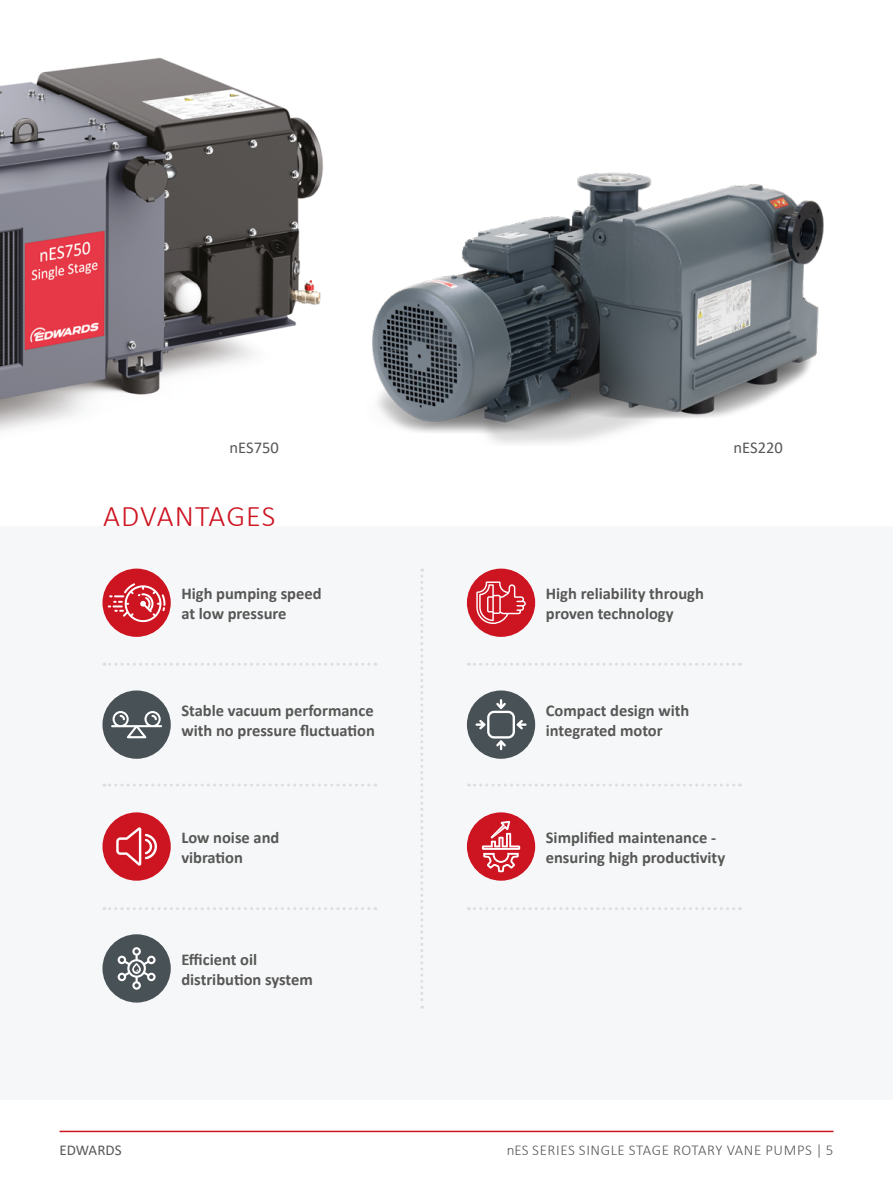
<style>
.page{position:relative;width:893px;height:1191px;background:#fff}
.page>*{position:absolute;margin:0;border:0;box-sizing:border-box;transform-origin:0 0}
.t1{font:300 30px "Calibri";letter-spacing:.035em;color:#cd1421}
.t2{font:700 16.5px/19.8px "Calibri";color:#575756}
.t3{font:16.5px "Calibri";color:#575756}
.t4{font:300 15px "Calibri";letter-spacing:.04em;color:#575756}
.t5{font:15px "Calibri";color:#575756}
</style>
<div class="page">
<hr style="left:60px;top:1130px;width:773px;height:2px;background:#cd1421">
<img style="left:0;top:57px;width:323px;height:374px">
<div style="left:0;top:526px;width:893px;height:573px;background:#f6f7f8"></div>
<img style="left:372px;top:172px;width:452px;height:272px">
<div style="left:102px;top:568px;width:69px;height:69px;background:#cd1421;border-radius:50%"></div>
<div style="left:467px;top:568px;width:68px;height:69px;background:#cd1421;border-radius:50%"></div>
<div style="left:102px;top:690px;width:69px;height:69px;background:#485156;border-radius:50%"></div>
<div style="left:467px;top:690px;width:68px;height:69px;background:#485156;border-radius:50%"></div>
<div style="left:102px;top:812px;width:69px;height:68px;background:#cd1421;border-radius:50%"></div>
<div style="left:467px;top:812px;width:68px;height:68px;background:#cd1421;border-radius:50%"></div>
<div style="left:102px;top:934px;width:69px;height:68px;background:#485156;border-radius:50%"></div>
<svg style="left:104px;top:663px;width:265px;height:2px"></svg>
<svg style="left:468px;top:663px;width:272px;height:2px"></svg>
<svg style="left:104px;top:783px;width:265px;height:3px"></svg>
<svg style="left:468px;top:783px;width:272px;height:3px"></svg>
<svg style="left:104px;top:907px;width:265px;height:3px"></svg>
<svg style="left:468px;top:907px;width:272px;height:3px"></svg>
<svg style="left:116px;top:827px;width:41px;height:38px"></svg>
<svg style="left:108px;top:583px;width:57px;height:41px"></svg>
<svg style="left:111px;top:711px;width:51px;height:27px"></svg>
<svg style="left:118px;top:947px;width:38px;height:42px"></svg>
<svg style="left:476px;top:581px;width:50px;height:43px"></svg>
<svg style="left:476px;top:699px;width:51px;height:51px"></svg>
<svg style="left:482px;top:820px;width:38px;height:52px"></svg>
<svg style="left:420px;top:568px;width:3px;height:440px"></svg>
<p class="t3" style="left:230px;top:436px;width:51px">nES750</p>
<p class="t3" style="left:733px;top:436px;width:51px">nES220</p>
<h1 class="t1" style="left:103px;top:497px;width:174px">ADVANTAGES</h1>
<p class="t2" style="left:181px;top:583px;width:142px">High pumping speed at low pressure</p>
<p class="t2" style="left:546px;top:583px;width:160px">High reliability through proven technology</p>
<p class="t2" style="left:181px;top:700px;width:195px">Stable vacuum performance with no pressure fluctuation</p>
<p class="t2" style="left:546px;top:700px;width:145px">Compact design with integrated motor</p>
<p class="t2" style="left:181px;top:827px;width:100px">Low noise and vibration</p>
<p class="t2" style="left:546px;top:827px;width:181px">Simplified maintenance - ensuring high productivity</p>
<p class="t2" style="left:181px;top:949px;width:133px">Efficient oil distribution system</p>
<p class="t5" style="left:60px;top:1140px;width:64px">EDWARDS</p>
<p class="t4" style="left:507px;top:1141px;width:328px">nES SERIES SINGLE STAGE ROTARY VANE PUMPS | 5</p>
</div>
